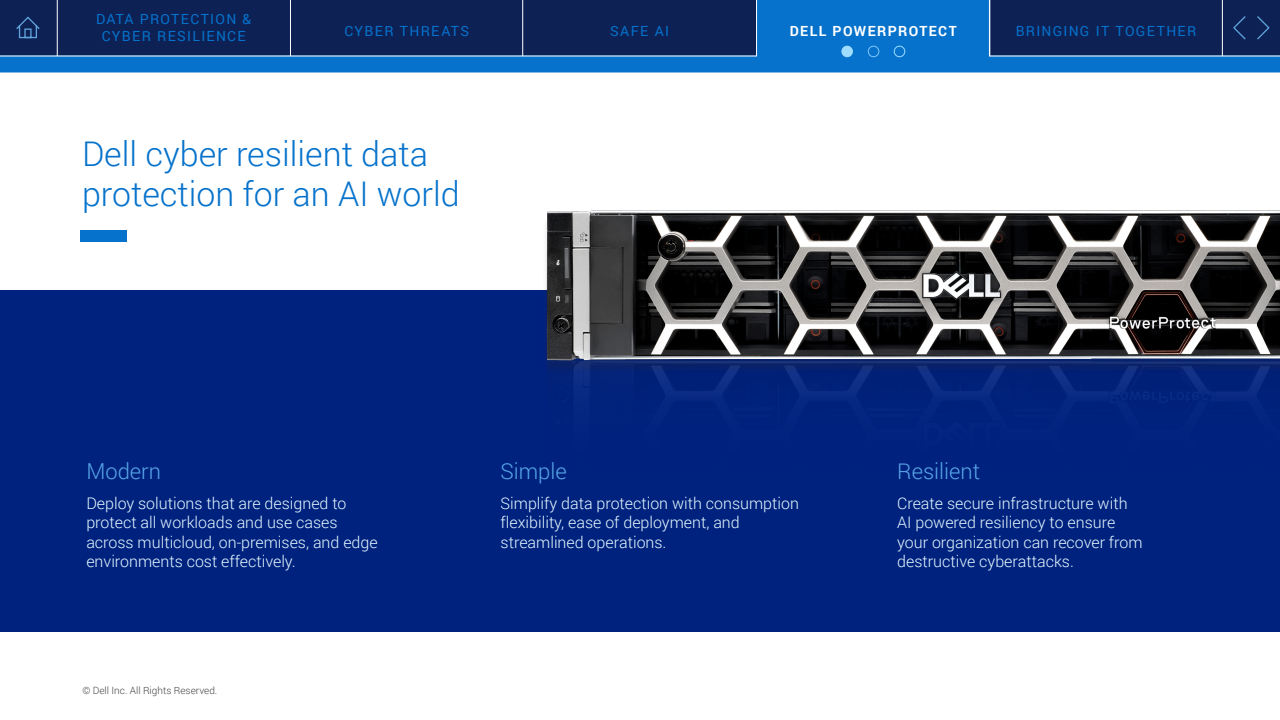
<style>
.page{position:relative;width:1280px;height:720px;background:#fff}
.page>*{position:absolute;margin:0;border:0;box-sizing:border-box;transform-origin:0 0}
.Page_head{font:300 34px/40.8px "Roboto";color:#0672cb}
.t1{font:300 22px "Roboto";color:#58a5e6}
.t2{font:300 16px/19.2px "Roboto";color:#e5f8ff}
.t3{font:14px/16.8px "Roboto";letter-spacing:.095em;color:#0672cb;text-align:center}
.t4{font:700 14px "Roboto";letter-spacing:.1em;color:#fff}
.t5{font:300 10px "Roboto";color:#444}
</style>
<div class="page">
<div style="left:0;top:57px;width:1280px;height:16px;background:#0672cb"></div>
<svg style="left:0;top:0;width:1280px;height:57px;background:#0f346e"></svg>
<hr style="left:522px;top:0;width:1px;height:56px;background:#fff">
<hr style="left:290px;top:0;width:1px;height:56px;background:#fff">
<hr style="left:57px;top:0;width:1px;height:56px;background:#fff">
<hr style="left:989px;top:0;width:1px;height:56px;background:#fff">
<hr style="left:1222px;top:0;width:1px;height:56px;background:#fff">
<svg style="left:15px;top:16px;width:26px;height:23px"></svg>
<div style="left:0;top:290px;width:1280px;height:342px;background:#00227f"></div>
<div style="left:80px;top:230px;width:46px;height:11px;background:#0672cb"></div>
<svg style="left:1256px;top:15px;width:15px;height:26px"></svg>
<svg style="left:1232px;top:15px;width:15px;height:26px"></svg>
<img style="left:546px;top:210px;width:734px;height:145px">
<img style="left:546px;top:355px;width:734px;height:40px">
<div style="left:842px;top:46px;width:10px;height:11px;background:#9fddff;border-radius:50%"></div>
<div style="left:842px;top:46px;width:11px;height:11px;border:1px solid #9fddff;border-radius:50%"></div>
<div style="left:868px;top:46px;width:11px;height:11px;border:1px solid #80c7fb;border-radius:50%"></div>
<div style="left:894px;top:46px;width:11px;height:11px;border:1px solid #9fddff;border-radius:50%"></div>
<p class="t3" style="left:96px;top:11px;width:157px">DATA PROTECTION &amp;<br>CYBER RESILIENCE</p>
<p class="t3" style="left:344px;top:22px;width:126px">CYBER THREATS</p>
<p class="t3" style="left:610px;top:22px;width:61px">SAFE AI</p>
<p class="t4" style="left:790px;top:21px;width:169px">DELL POWERPROTECT</p>
<p class="t3" style="left:1016px;top:22px;width:182px">BRINGING IT TOGETHER</p>
<p class="Page_head" style="left:82px;top:132px;width:379px">Dell cyber resilient data protection for an AI world</p>
<p class="t1" style="left:86px;top:456px;width:76px">Modern</p>
<p class="t2" style="left:86px;top:493px;width:293px">Deploy solutions that are designed to protect all workloads and use cases across multicloud, on-premises, and edge environments cost effectively.</p>
<p class="t5" style="left:82px;top:684px;width:136px">© Dell Inc. All Rights Reserved.</p>
<p class="t1" style="left:501px;top:456px;width:68px">Simple</p>
<p class="t2" style="left:501px;top:493px;width:300px">Simplify data protection with consumption flexibility, ease of deployment, and streamlined operations.</p>
<p class="t1" style="left:897px;top:456px;width:84px">Resilient</p>
<p class="t2" style="left:897px;top:493px;width:247px">Create secure infrastructure with<br>AI powered resiliency to ensure your organization can recover from destructive cyberattacks.</p>
</div>
